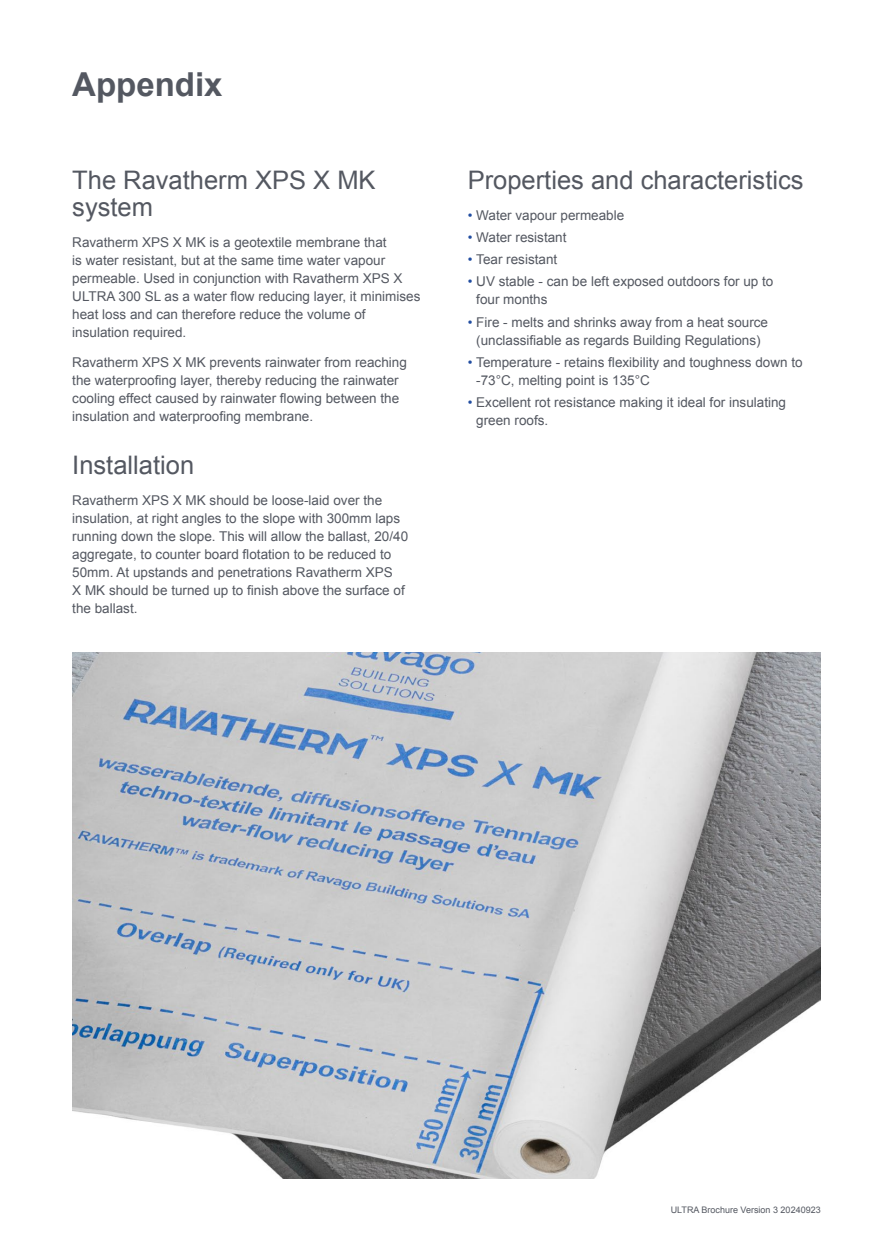
<style>
.page{position:relative;width:893px;height:1251px;background:#fff}
.page>*{position:absolute;margin:0;border:0;box-sizing:border-box;transform-origin:0 0}
.t1{font:700 33px "Arial";color:#545861}
.t2{font:25.5px/27px "Arial";color:#545861}
.t3{font:13.5px/18px "Arial";color:#545861}
.t4{font:9px "Arial";color:#545861}
.s1{color:#214da1}
</style>
<div class="page">
<img style="left:72px;top:652px;width:749px;height:526px">
<h1 class="t1" style="left:72px;top:63px;width:152px">Appendix</h1>
<h2 class="t2" style="left:72px;top:166px;width:305px">The Ravatherm XPS X MK system</h2>
<p class="t3" style="left:72px;top:233px;width:350px">Ravatherm XPS X MK is a geotextile membrane that<br>is water resistant, but at the same time water vapour permeable. Used in conjunction with Ravatherm XPS X ULTRA 300 SL as a water flow reducing layer, it minimises heat loss and can therefore reduce the volume of insulation required.</p>
<p class="t3" style="left:72px;top:354px;width:336px">Ravatherm XPS X MK prevents rainwater from reaching the waterproofing layer, thereby reducing the rainwater cooling effect caused by rainwater flowing between the insulation and waterproofing membrane.</p>
<h2 class="t2" style="left:72px;top:451px;width:123px">Installation</h2>
<p class="t3" style="left:72px;top:491px;width:337px">Ravatherm XPS X MK should be loose-laid over the insulation, at right angles to the slope with 300mm laps running down the slope. This will allow the ballast, 20/40 aggregate, to counter board flotation to be reduced to 50mm. At upstands and penetrations Ravatherm XPS<br>X MK should be turned up to finish above the surface of the ballast.</p>
<h2 class="t2" style="left:468px;top:166px;width:337px">Properties and characteristics</h2>
<p class="t3" style="left:468px;top:206px;width:158px"><span class="s1">•</span> Water vapour permeable</p>
<p class="t3" style="left:468px;top:228px;width:100px"><span class="s1">•</span> Water resistant</p>
<p class="t3" style="left:468px;top:250px;width:91px"><span class="s1">•</span> Tear resistant</p>
<p class="t3" style="left:476px;top:273px;width:299px;text-indent:-9px"><span class="s1">•</span> UV stable - can be left exposed outdoors for up to four months</p>
<p class="t3" style="left:468px;top:313px;width:302px;text-align:center"><span class="s1">•</span> Fire - melts and shrinks away from a heat source (unclassifiable as regards Building Regulations)</p>
<p class="t3" style="left:476px;top:353px;width:328px;text-indent:-9px"><span class="s1">•</span> Temperature - retains flexibility and toughness down to -73°C, melting point is 135°C</p>
<p class="t3" style="left:476px;top:393px;width:311px;text-indent:-9px"><span class="s1">•</span> Excellent rot resistance making it ideal for insulating green roofs.</p>
<p class="t4" style="left:671px;top:1203px;width:151px">ULTRA Brochure Version 3 20240923</p>
</div>
